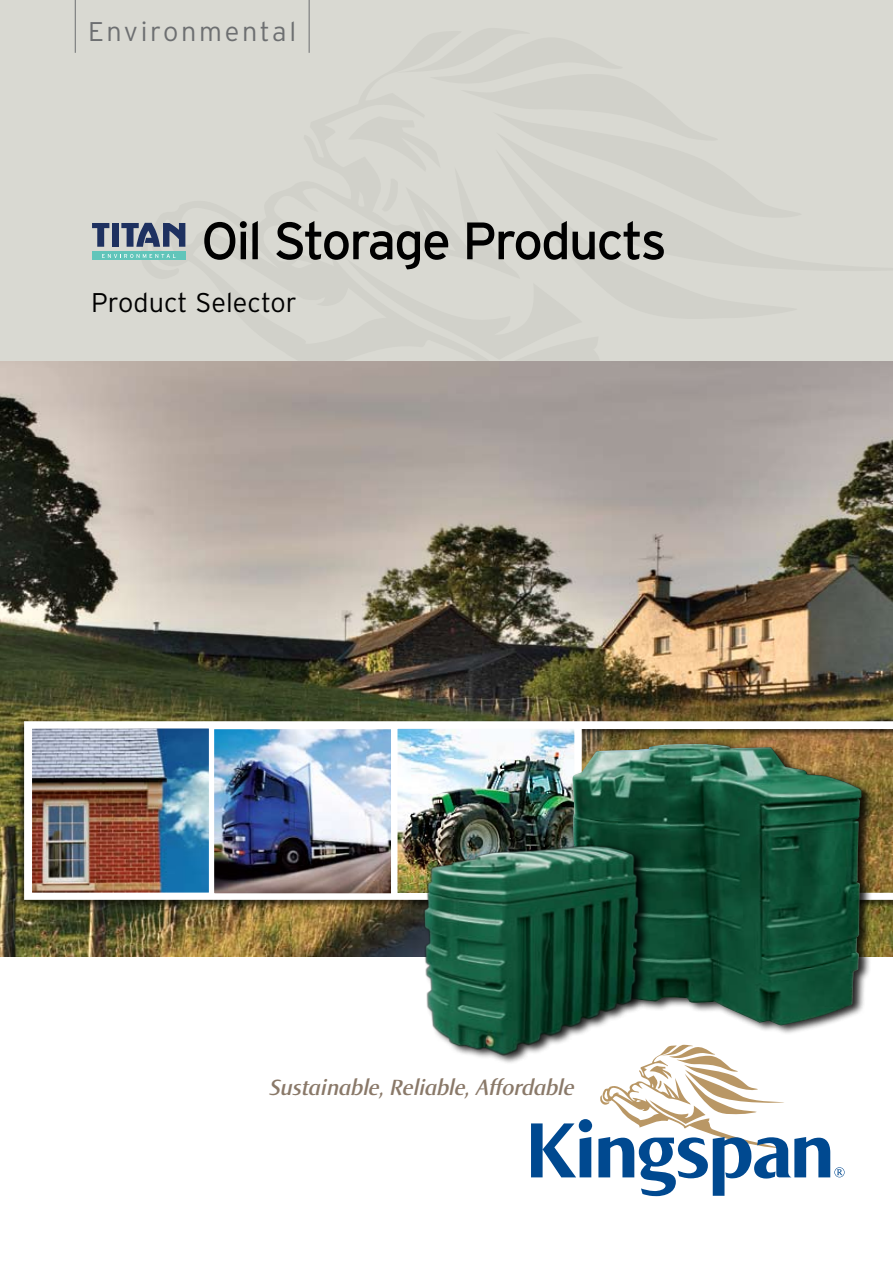
<style>
.page{position:relative;width:893px;height:1263px;background:#fff}
.page>*{position:absolute;margin:0;border:0;box-sizing:border-box;transform-origin:0 0}
.t1{font:52.5px "Interstate";letter-spacing:-.04em;color:#000}
.t2{font:300 27px "Interstate";letter-spacing:.005em;color:#000}
.t3{font:300 27px "Interstate";letter-spacing:.1em;color:#6d6f71}
.t4{font:italic 600 23.25px "Norma";color:#8a7969}
</style>
<div class="page">
<div style="left:0;top:0;width:893px;height:361px;background:#d9d9d2"></div>
<hr style="left:75px;top:0;width:1px;height:53px;background:#6d6f71">
<hr style="left:309px;top:0;width:1px;height:53px;background:#6d6f71">
<svg style="left:531px;top:1070px;width:313px;height:126px"></svg>
<svg style="left:92px;top:222px;width:94px;height:38px"></svg>
<img style="left:0;top:361px;width:893px;height:596px">
<div style="left:17px;top:720px;width:876px;height:194px;background:#000;opacity:.6"></div>
<svg style="left:24px;top:721px;width:869px;height:179px"></svg>
<img style="left:33px;top:729px;width:175px;height:162px">
<div style="left:29px;top:725px;width:183px;height:170px;border:3px solid #fff"></div>
<img style="left:398px;top:730px;width:175px;height:162px">
<div style="left:394px;top:726px;width:183px;height:170px;border:3px solid #fff"></div>
<img style="left:215px;top:730px;width:175px;height:162px">
<div style="left:211px;top:726px;width:183px;height:170px;border:3px solid #fff"></div>
<div style="left:570px;top:740px;width:323px;height:330px;background:#000;opacity:.85"></div>
<img style="left:571px;top:744px;width:291px;height:282px">
<div style="left:423px;top:842px;width:251px;height:239px;background:#000;opacity:.85"></div>
<img style="left:416px;top:839px;width:230px;height:220px">
<p class="t3" style="left:88px;top:16px;width:210px">Environmental</p>
<h1 class="t1" style="left:201px;top:211px;width:467px">Oil Storage Products</h1>
<p class="t2" style="left:91px;top:287px;width:207px">Product Selector</p>
<p class="t4" style="left:269px;top:1074px;width:306px">Sustainable, Reliable, Affordable</p>
</div>
